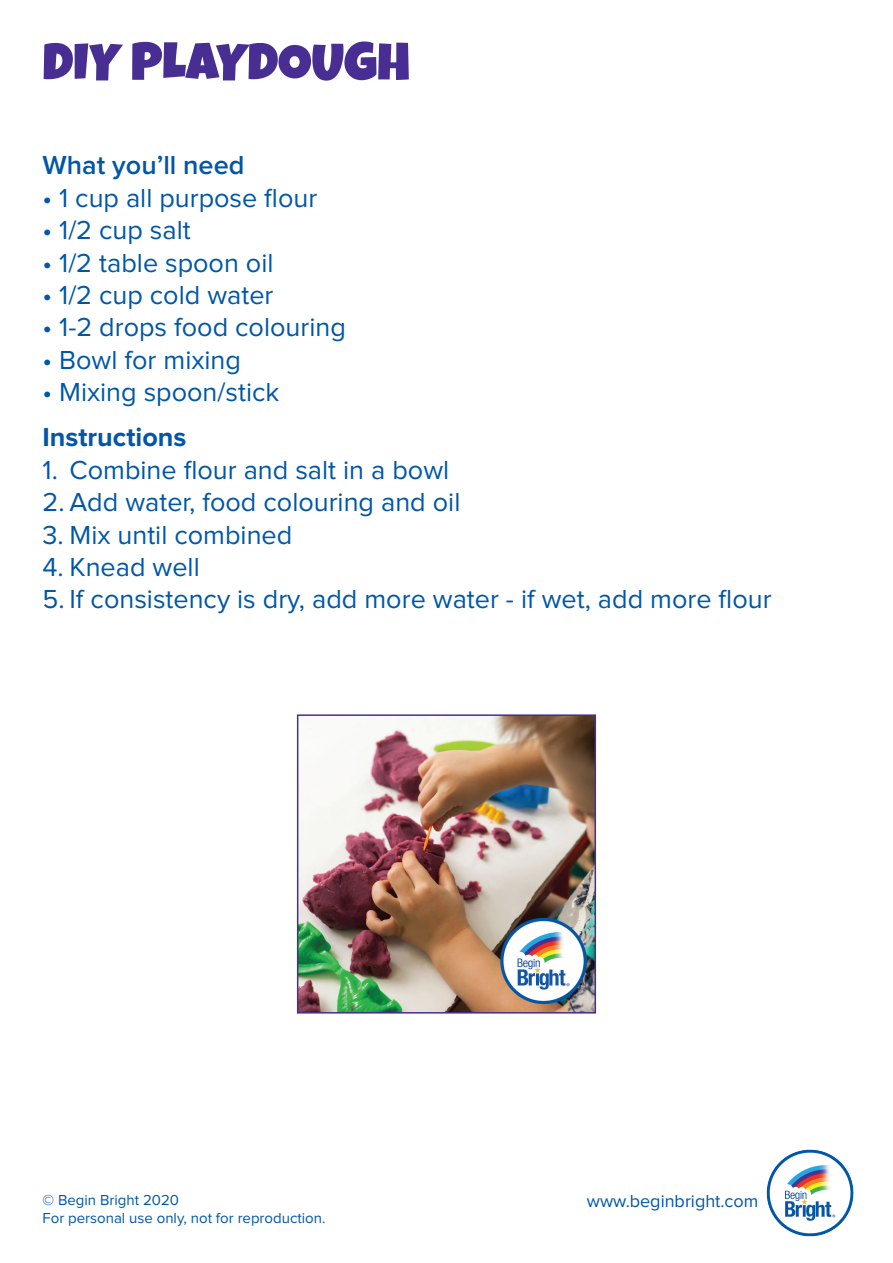
<style>
.page{position:relative;width:893px;height:1263px;background:#fff}
.page>*{position:absolute;margin:0;border:0;box-sizing:border-box;transform-origin:0 0}
.Heading_1{font:52.5px "Luckiest Guy";color:#482e92}
.t1{font:27px "Proxima Nova";color:#0156a8}
.t2{font:600 27px "Proxima Nova";color:#0156a8}
.t3{font:700 27px "Proxima Nova";color:#0156a8}
.t4{font:18px "Proxima Nova";color:#0156a8}
.t5{font:15px/18px "Proxima Nova";color:#0156a8}
</style>
<div class="page">
<img style="left:766px;top:1149px;width:88px;height:88px">
<img style="left:300px;top:717px;width:293px;height:293px">
<div style="left:297px;top:714px;width:299px;height:299px;border:2px solid #482e92"></div>
<p class="Heading_1" style="left:43px;top:27px;width:369px">DIY PLAYDOUGH</p>
<p class="t2" style="left:43px;top:153px;width:203px">What you’ll need</p>
<p class="t1" style="left:43px;top:185px;width:276px">• 1 cup all purpose flour</p>
<p class="t1" style="left:43px;top:218px;width:150px">• 1/2 cup salt</p>
<p class="t1" style="left:43px;top:250px;width:233px">• 1/2 table spoon oil</p>
<p class="t1" style="left:43px;top:283px;width:232px">• 1/2 cup cold water</p>
<p class="t1" style="left:43px;top:315px;width:305px">• 1-2 drops food colouring</p>
<p class="t1" style="left:43px;top:347px;width:200px">• Bowl for mixing</p>
<p class="t1" style="left:43px;top:380px;width:238px">• Mixing spoon/stick</p>
<p class="t3" style="left:43px;top:425px;width:145px">Instructions</p>
<p class="t1" style="left:43px;top:457px;width:408px">1. Combine flour and salt in a bowl</p>
<p class="t1" style="left:43px;top:490px;width:419px">2. Add water, food colouring and oil</p>
<p class="t1" style="left:43px;top:522px;width:251px">3. Mix until combined</p>
<p class="t1" style="left:43px;top:555px;width:159px">4. Knead well</p>
<p class="t1" style="left:43px;top:587px;width:731px">5. If consistency is dry, add more water - if wet, add more flour</p>
<p class="t5" style="left:43px;top:1192px;width:285px">© Begin Bright 2020<br>For personal use only, not for reproduction.</p>
<p class="t4" style="left:587px;top:1193px;width:173px">www.beginbright.com</p>
</div>
